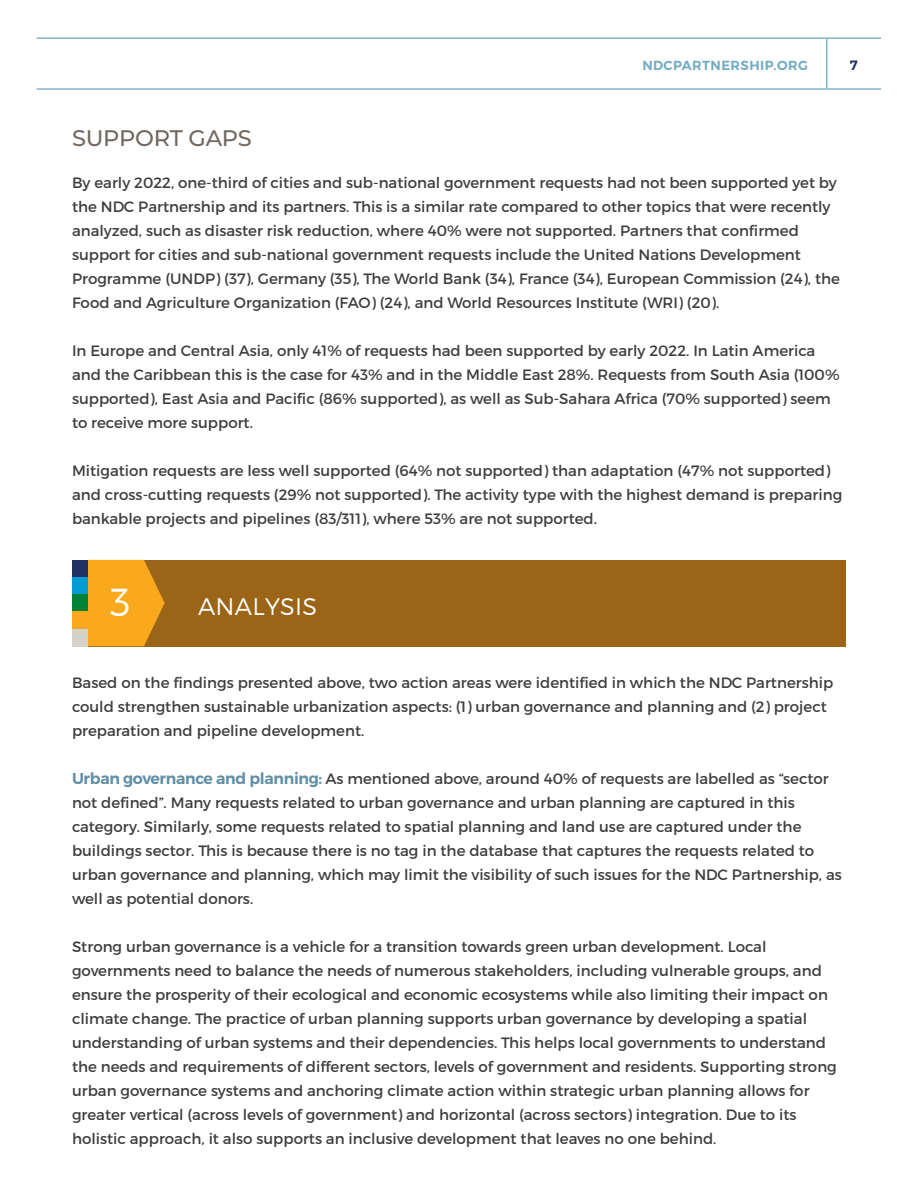
<style>
.page{position:relative;width:918px;height:1188px;background:#fff}
.page>*{position:absolute;margin:0;border:0;box-sizing:border-box;transform-origin:0 0}
.Section_head{font:300 39px "Montserrat";color:#fff}
.Section_head-2{font:300 24px "Montserrat";letter-spacing:.01em;color:#fff}
.paragraph{font:500 22.5px "Montserrat";letter-spacing:-.01em;color:#716761}
.t1{font:15px/24px "Montserrat";color:#3e3e3f}
.t2{font:600 13.5px "Montserrat";color:#203264}
.t3{font:600 13.2px "Montserrat";letter-spacing:.035em;color:#72abc4}
.s1{font-weight:600;font-size:15.75px;color:#608fa5}
</style>
<div class="page">
<hr style="left:37px;top:38px;width:790px;height:1px;background:#72abc4">
<hr style="left:37px;top:88px;width:790px;height:2px;background:#72abc4">
<hr style="left:826px;top:39px;width:1px;height:49px;background:#72abc4">
<hr style="left:827px;top:38px;width:54px;height:1px;background:#72abc4">
<hr style="left:827px;top:88px;width:54px;height:2px;background:#72abc4">
<div style="left:72px;top:560px;width:774px;height:86px;background:#9b6416"></div>
<svg style="left:87px;top:560px;width:78px;height:86px"></svg>
<div style="left:72px;top:560px;width:15px;height:17px;background:#203264"></div>
<div style="left:72px;top:577px;width:15px;height:18px;background:#009dd3"></div>
<div style="left:72px;top:594px;width:15px;height:18px;background:#008237"></div>
<div style="left:72px;top:612px;width:15px;height:17px;background:#f9a91b"></div>
<div style="left:72px;top:629px;width:15px;height:17px;background:#d5d2ca"></div>
<p class="t3" style="left:642px;top:57px;width:167px">NDCPARTNERSHIP.ORG</p>
<p class="t2" style="left:850px;top:57px;width:9px">7</p>
<p class="paragraph" style="left:72px;top:123px;width:181px">SUPPORT GAPS</p>
<p class="t1" style="left:72px;top:171px;width:769px">By early 2022, one-third of cities and sub-national government requests had not been supported yet by the NDC Partnership and its partners. This is a similar rate compared to other topics that were recently analyzed, such as disaster risk reduction, where 40% were not supported. Partners that confirmed support for cities and sub-national government requests include the United Nations Development Programme (UNDP) (37), Germany (35), The World Bank (34), France (34), European Commission (24), the Food and Agriculture Organization (FAO) (24), and World Resources Institute (WRI) (20).</p>
<p class="t1" style="left:72px;top:339px;width:769px">In Europe and Central Asia, only 41% of requests had been supported by early 2022. In Latin America and the Caribbean this is the case for 43% and in the Middle East 28%. Requests from South Asia (100% supported), East Asia and Pacific (86% supported), as well as Sub-Sahara Africa (70% supported) seem to receive more support.</p>
<p class="t1" style="left:72px;top:459px;width:772px">Mitigation requests are less well supported (64% not supported) than adaptation (47% not supported) and cross-cutting requests (29% not supported). The activity type with the highest demand is preparing bankable projects and pipelines (83/311), where 53% are not supported.</p>
<p class="Section_head" style="left:110px;top:579px;width:22px">3</p>
<p class="Section_head-2" style="left:198px;top:592px;width:120px">ANALYSIS</p>
<p class="t1" style="left:72px;top:670px;width:763px">Based on the findings presented above, two action areas were identified in which the NDC Partnership could strengthen sustainable urbanization aspects: (1) urban governance and planning and (2) project preparation and pipeline development.</p>
<p class="t1" style="left:72px;top:766px;width:771px"><span class="s1">Urban governance and planning:</span> As mentioned above, around 40% of requests are labelled as “sector not defined”. Many requests related to urban governance and urban planning are captured in this category. Similarly, some requests related to spatial planning and land use are captured under the buildings sector. This is because there is no tag in the database that captures the requests related to urban governance and planning, which may limit the visibility of such issues for the NDC Partnership, as well as potential donors.</p>
<p class="t1" style="left:72px;top:934px;width:766px">Strong urban governance is a vehicle for a transition towards green urban development. Local governments need to balance the needs of numerous stakeholders, including vulnerable groups, and ensure the prosperity of their ecological and economic ecosystems while also limiting their impact on climate change. The practice of urban planning supports urban governance by developing a spatial understanding of urban systems and their dependencies. This helps local governments to understand the needs and requirements of different sectors, levels of government and residents. Supporting strong urban governance systems and anchoring climate action within strategic urban planning allows for greater vertical (across levels of government) and horizontal (across sectors) integration. Due to its holistic approach, it also supports an inclusive development that leaves no one behind.</p>
</div>
